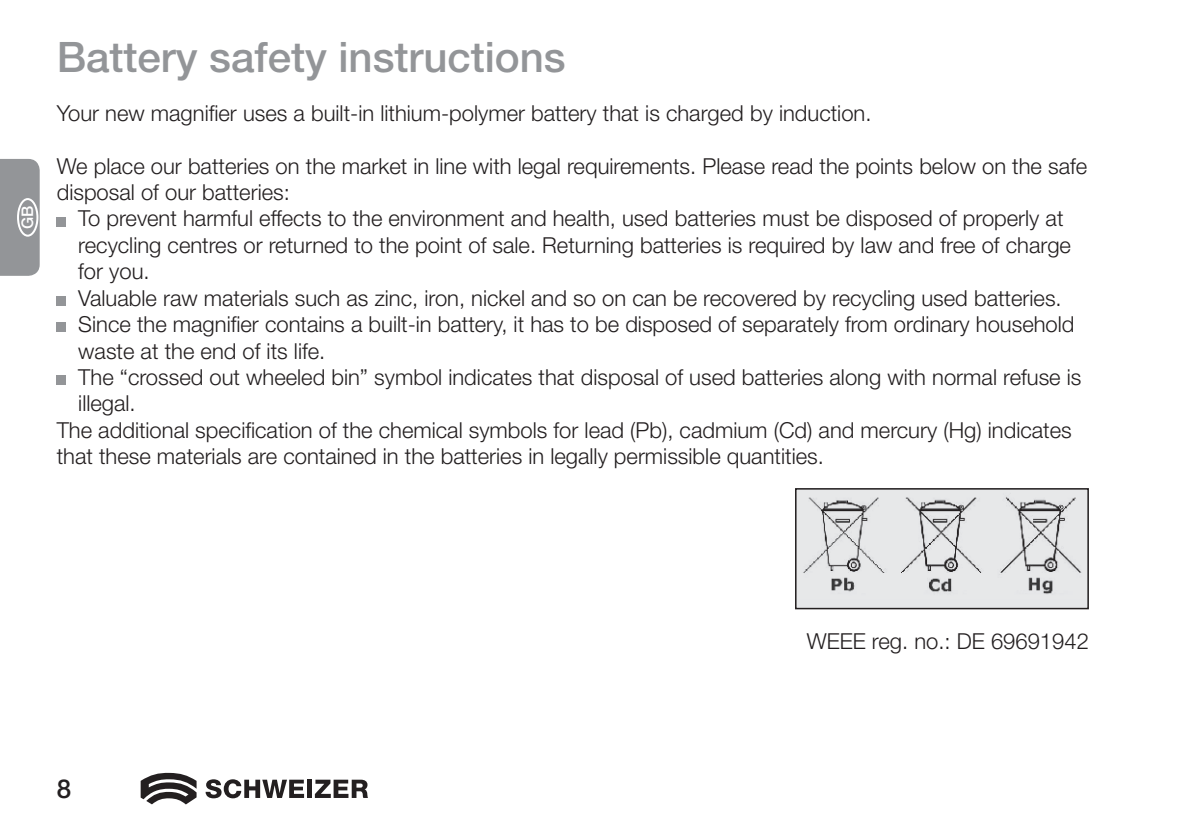
<style>
.page{position:relative;width:1191px;height:840px;background:#fff}
.page>*{position:absolute;margin:0;border:0;box-sizing:border-box;transform-origin:0 0}
.t1{font:500 42px "Helvetica Neue LT Std";color:#939598}
.t2{font:500 26px "Helvetica Neue LT Std";color:#231f20}
.t3{font:300 22px/26.4px "Helvetica Neue LT Std";color:#231f20}
.t4{font:500 16px "Helvetica Neue LT Std";color:#fff}
</style>
<div class="page">
<svg style="left:206px;top:779px;width:98px;height:18px"></svg>
<div style="left:307px;top:779px;width:5px;height:18px;background:#231f20"></div>
<svg style="left:315px;top:779px;width:52px;height:18px"></svg>
<svg style="left:141px;top:772px;width:55px;height:32px"></svg>
<div style="left:0;top:159px;width:40px;height:117px;background:#939598"></div>
<div style="left:17px;top:198px;width:21px;height:38px;border:2px solid #fff;border-radius:50%"></div>
<div style="left:57px;top:217px;width:9px;height:9px;background:#939598"></div>
<div style="left:57px;top:296px;width:9px;height:9px;background:#939598"></div>
<div style="left:57px;top:322px;width:9px;height:10px;background:#939598"></div>
<div style="left:57px;top:375px;width:9px;height:10px;background:#939598"></div>
<div style="left:795px;top:488px;width:293px;height:120px;background:#e6e7e9"></div>
<img style="left:803px;top:497px;width:279px;height:97px">
<div style="left:795px;top:488px;width:294px;height:121px;border:2px solid #231f20"></div>
<p class="t4" style="left:18px;top:229px;width:25px;rotate:-90deg">GB</p>
<h1 class="t1" style="left:57px;top:32px;width:510px">Battery safety instructions</h1>
<p class="t3" style="left:57px;top:99px;width:816px">Your new magnifier uses a built-in lithium-polymer battery that is charged by induction.</p>
<p class="t3" style="left:57px;top:152px;width:1032px">We place our batteries on the market in line with legal requirements. Please read the points below on the safe disposal of our batteries:</p>
<p class="t3" style="left:78px;top:205px;width:986px">To prevent harmful effects to the environment and health, used batteries must be disposed of properly at</p>
<p class="t3" style="left:78px;top:231px;width:994px">recycling centres or returned to the point of sale. Returning batteries is required by law and free of charge</p>
<p class="t3" style="left:78px;top:258px;width:73px">for you.</p>
<p class="t3" style="left:78px;top:284px;width:985px">Valuable raw materials such as zinc, iron, nickel and so on can be recovered by recycling used batteries.</p>
<p class="t3" style="left:78px;top:310px;width:997px">Since the magnifier contains a built-in battery, it has to be disposed of separately from ordinary household</p>
<p class="t3" style="left:78px;top:337px;width:248px">waste at the end of its life.</p>
<p class="t3" style="left:78px;top:363px;width:1004px">The “crossed out wheeled bin” symbol indicates that disposal of used batteries along with normal refuse is</p>
<p class="t3" style="left:78px;top:390px;width:59px">illegal.</p>
<p class="t3" style="left:57px;top:416px;width:1016px">The additional specification of the chemical symbols for lead (Pb), cadmium (Cd) and mercury (Hg) indicates</p>
<p class="t3" style="left:57px;top:442px;width:768px">that these materials are contained in the batteries in legally permissible quantities.</p>
<p class="t2" style="left:57px;top:773px;width:16px">8</p>
<p class="t3" style="left:806px;top:627px;width:284px">WEEE reg. no.: DE 69691942</p>
</div>
